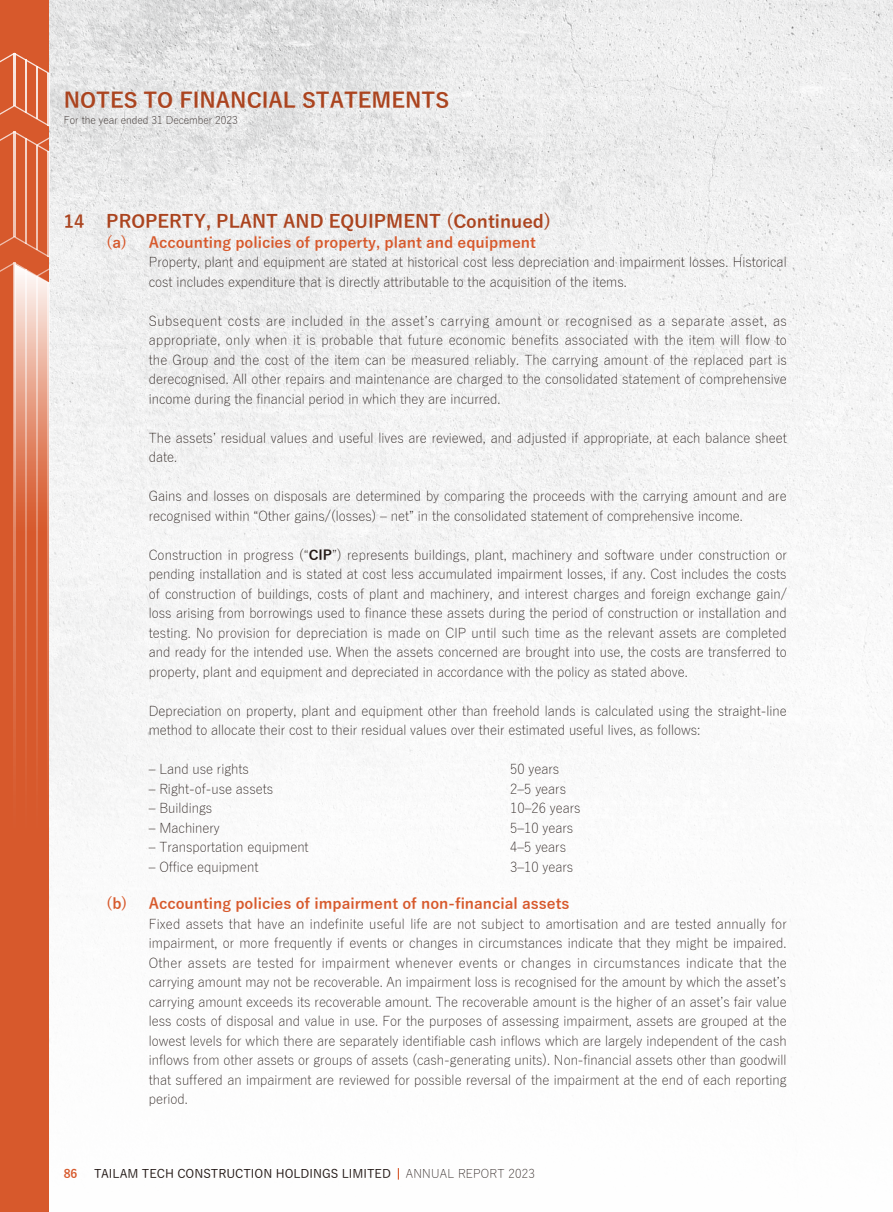
<style>
.page{position:relative;width:893px;height:1212px;background:#fff}
.page>*{position:absolute;margin:0;border:0;box-sizing:border-box;transform-origin:0 0}
.t1{font:700 21px "Yu Gothic";color:#ab441f}
.t2{font:700 18px "Yu Gothic";color:#ab441f}
.t3{font:700 15px "Yu Gothic";color:#d7592c}
.t4{font:300 13.5px/19.5px "Yu Gothic";color:#231916}
.t5{font:500 12px "Yu Gothic";color:#231916}
.t6{font:700 12px "Yu Gothic";color:#d7592c}
.t7{font:300 10.5px "Yu Gothic";color:#231916}
.s1{font-weight:700}
.s2{font-weight:300}
</style>
<div class="page">
<div style="left:0;top:0;width:893px;height:1212px;background:linear-gradient(to bottom,#e9e9ea,#fff)"></div>
<div style="left:0;top:0;width:49px;height:1212px;background:#d7592c"></div>
<svg style="left:14px;top:683px;width:1px;height:75px"></svg>
<svg style="left:36px;top:683px;width:2px;height:75px"></svg>
<svg style="left:25px;top:683px;width:1px;height:75px"></svg>
<svg style="left:48px;top:683px;width:1px;height:75px"></svg>
<svg style="left:0;top:53px;width:49px;height:630px"></svg>
<hr style="left:14px;top:53px;width:1px;height:53px;background:#f8e4dd">
<hr style="left:36px;top:66px;width:2px;height:53px;background:#f7e1d9">
<hr style="left:25px;top:60px;width:1px;height:52px;background:#f8e2da">
<hr style="left:48px;top:73px;width:1px;height:52px;background:#f7dfd7">
<h1 class="t1" style="left:64px;top:88px;width:387px">NOTES TO FINANCIAL STATEMENTS</h1>
<p class="t7" style="left:64px;top:110px;width:176px">For the year ended 31 December 2023</p>
<h2 class="t2" style="left:64px;top:212px;width:489px">14 PROPERTY, PLANT AND EQUIPMENT (Continued)</h2>
<p class="t3" style="left:106px;top:234px;width:431px">(a) Accounting policies of property, plant and equipment</p>
<p class="t4" style="left:149px;top:251px;width:639px">Property, plant and equipment are stated at historical cost less depreciation and impairment losses. Historical cost includes expenditure that is directly attributable to the acquisition of the items.</p>
<p class="t4" style="left:149px;top:309px;width:640px;text-align:justify">Subsequent costs are included in the asset’s carrying amount or recognised as a separate asset, as appropriate, only when it is probable that future economic benefits associated with the item will flow to the Group and the cost of the item can be measured reliably. The carrying amount of the replaced part is derecognised. All other repairs and maintenance are charged to the consolidated statement of comprehensive income during the financial period in which they are incurred.</p>
<p class="t4" style="left:149px;top:426px;width:639px">The assets’ residual values and useful lives are reviewed, and adjusted if appropriate, at each balance sheet date.</p>
<p class="t4" style="left:149px;top:485px;width:639px">Gains and losses on disposals are determined by comparing the proceeds with the carrying amount and are recognised within “Other gains/(losses) – net” in the consolidated statement of comprehensive income.</p>
<p class="t4" style="left:149px;top:543px;width:640px;text-align:justify">Construction in progress (“<span class="s1">CIP</span>”) represents buildings, plant, machinery and software under construction or pending installation and is stated at cost less accumulated impairment losses, if any. Cost includes the costs of construction of buildings, costs of plant and machinery, and interest charges and foreign exchange gain/ loss arising from borrowings used to finance these assets during the period of construction or installation and testing. No provision for depreciation is made on CIP until such time as the relevant assets are completed and ready for the intended use. When the assets concerned are brought into use, the costs are transferred to property, plant and equipment and depreciated in accordance with the policy as stated above.</p>
<p class="t4" style="left:149px;top:699px;width:639px">Depreciation on property, plant and equipment other than freehold lands is calculated using the straight-line method to allocate their cost to their residual values over their estimated useful lives, as follows:</p>
<p class="t4" style="left:149px;top:758px;width:102px">– Land use rights</p>
<p class="t4" style="left:510px;top:758px;width:51px">50 years</p>
<p class="t4" style="left:149px;top:777px;width:126px">– Right-of-use assets</p>
<p class="t4" style="left:510px;top:777px;width:57px">2–5 years</p>
<p class="t4" style="left:149px;top:797px;width:65px">– Buildings</p>
<p class="t4" style="left:510px;top:797px;width:72px">10–26 years</p>
<p class="t4" style="left:149px;top:816px;width:73px">– Machinery</p>
<p class="t4" style="left:510px;top:816px;width:65px">5–10 years</p>
<p class="t4" style="left:149px;top:836px;width:161px">– Transportation equipment</p>
<p class="t4" style="left:510px;top:836px;width:57px">4–5 years</p>
<p class="t4" style="left:149px;top:855px;width:111px">– Office equipment</p>
<p class="t4" style="left:510px;top:855px;width:65px">3–10 years</p>
<p class="t3" style="left:106px;top:895px;width:465px">(b) Accounting policies of impairment of non-financial assets</p>
<p class="t4" style="left:149px;top:912px;width:640px;text-align:justify">Fixed assets that have an indefinite useful life are not subject to amortisation and are tested annually for impairment, or more frequently if events or changes in circumstances indicate that they might be impaired.<br>Other assets are tested for impairment whenever events or changes in circumstances indicate that the carrying amount may not be recoverable. An impairment loss is recognised for the amount by which the asset’s carrying amount exceeds its recoverable amount. The recoverable amount is the higher of an asset’s fair value less costs of disposal and value in use. For the purposes of assessing impairment, assets are grouped at the lowest levels for which there are separately identifiable cash inflows which are largely independent of the cash inflows from other assets or groups of assets (cash-generating units). Non-financial assets other than goodwill that suffered an impairment are reviewed for possible reversal of the impairment at the end of each reporting period.</p>
<p class="t6" style="left:64px;top:1167px;width:15px">86</p>
<p class="t5" style="left:94px;top:1163px;width:442px">TAILAM TECH CONSTRUCTION HOLDINGS LIMITED <span class="s2">ANNUAL REPORT 2023</span></p>
</div>
